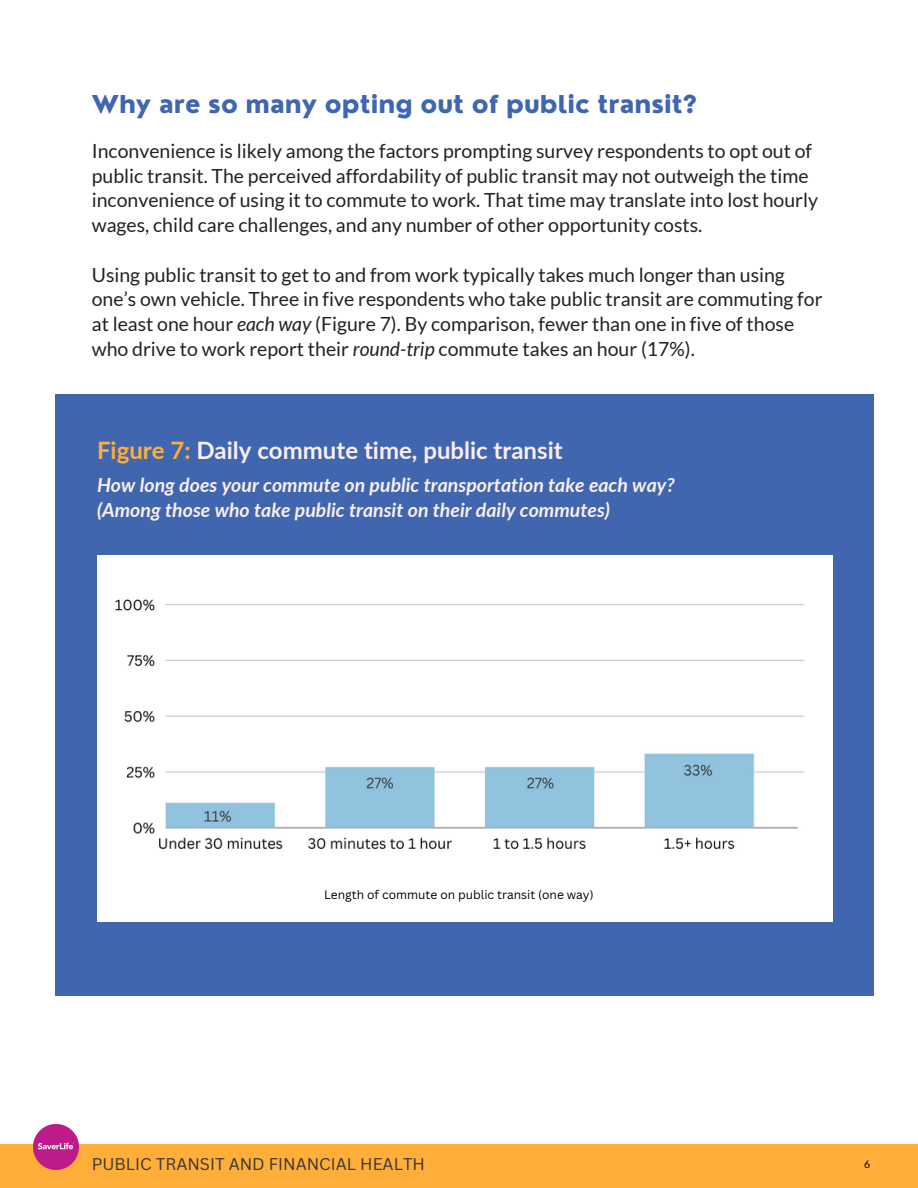
<style>
.page{position:relative;width:918px;height:1188px;background:#fff}
.page>*{position:absolute;margin:0;border:0;box-sizing:border-box;transform-origin:0 0}
.t1{font:700 24px "Lato";color:#faefec}
.t2{font:800 24px "Nourd";color:#4066b0}
.t3{font:19.5px/24.8px "Lato";color:#222}
.t4{font:italic 700 19.5px "Lato";color:#faefec}
.t5{font:16.5px "Canva Sans";color:#353535}
.t6{font:12px "Canva Sans";color:#000}
.t7{font:10.5px "Lato";color:#000}
.s1{font-style:italic}
.s2{color:#feae39}
</style>
<div class="page">
<div style="left:0;top:1144px;width:918px;height:44px;background:#feae39"></div>
<img style="left:33px;top:1124px;width:45px;height:45px">
<div style="left:56px;top:394px;width:818px;height:602px;background:#4066b0"></div>
<img style="left:97px;top:555px;width:736px;height:367px">
<p class="t2" style="left:92px;top:89px;width:607px">Why are so many opting out of public transit?</p>
<p class="t3" style="left:92px;top:138px;width:728px">Inconvenience is likely among the factors prompting survey respondents to opt out of public transit. The perceived affordability of public transit may not outweigh the time inconvenience of using it to commute to work. That time may translate into lost hourly wages, child care challenges, and any number of other opportunity costs.</p>
<p class="t3" style="left:92px;top:262px;width:732px">Using public transit to get to and from work typically takes much longer than using one’s own vehicle. Three in five respondents who take public transit are commuting for at least one hour <span class="s1">each way</span> (Figure 7). By comparison, fewer than one in five of those who drive to work report their <span class="s1">round-trip</span> commute takes an hour (17%).</p>
<p class="t1" style="left:97px;top:435px;width:467px"><span class="s2">Figure 7:</span> Daily commute time, public transit</p>
<p class="t4" style="left:97px;top:473px;width:579px">How long does your commute on public transportation take each way?</p>
<p class="t4" style="left:97px;top:498px;width:515px">(Among those who take public transit on their daily commutes)</p>
<p class="t6" style="left:324px;top:886px;width:271px">Length of commute on public transit (one way)</p>
<p class="t5" style="left:92px;top:1152px;width:335px">PUBLIC TRANSIT AND FINANCIAL HEALTH</p>
<p class="t7" style="left:864px;top:1157px;width:8px">6</p>
</div>
